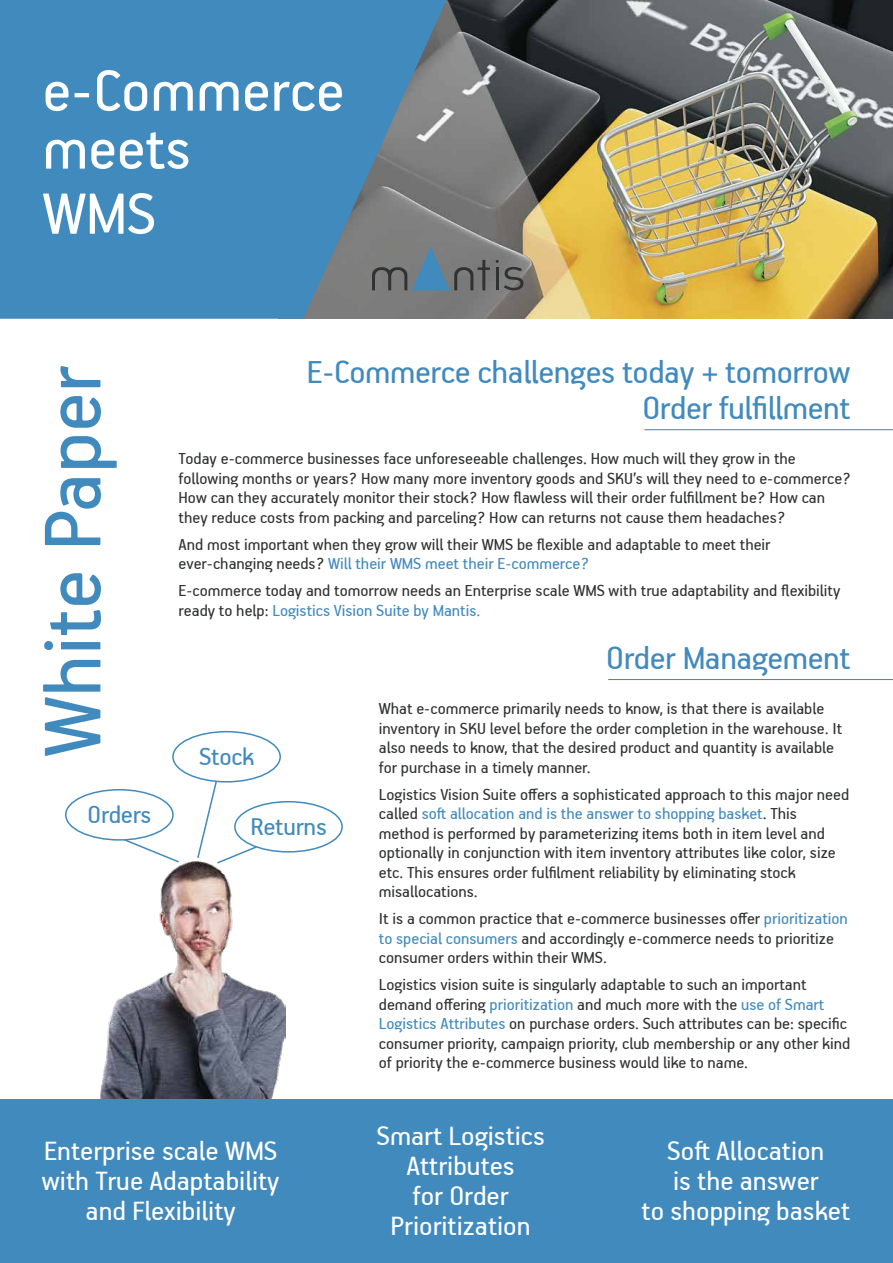
<style>
.page{position:relative;width:893px;height:1263px;background:#fff}
.page>*{position:absolute;margin:0;border:0;box-sizing:border-box;transform-origin:0 0}
.t1{font:90px "PF Handbook Pro";color:#418abd}
.t2{font:65.1px/57.9px "PF Handbook Pro";color:#fff}
.t3{font:36px/36px "PF Handbook Pro";letter-spacing:-.01em;color:#418abd;text-align:right}
.t4{font:30px/30px "PF Handbook Pro";color:#fff;text-align:center}
.t5{font:27.45px "PF Handbook Pro";letter-spacing:-.01em;color:#418abd}
.t6{font:18px/19.5px "PF Handbook Pro";color:#303231}
.s1{color:#418abd}
</style>
<div class="page">
<img style="left:101px;top:862px;width:184px;height:238px">
<img style="left:446px;top:0;width:447px;height:319px">
<svg style="left:0;top:0;width:446px;height:319px;background:#4988b4"></svg>
<svg style="left:372px;top:247px;width:118px;height:43px;background:#6a767e"></svg>
<svg style="left:496px;top:260px;width:27px;height:30px"></svg>
<div style="left:0;top:1100px;width:893px;height:163px;background:#418abd"></div>
<hr style="left:608px;top:679px;width:285px;height:1px;background:#418abd">
<hr style="left:644px;top:429px;width:249px;height:1px;background:#418abd">
<div style="left:234px;top:801px;width:109px;height:51px;border:2px solid #418abd;border-radius:50%"></div>
<div style="left:172px;top:731px;width:109px;height:51px;border:2px solid #418abd;border-radius:50%"></div>
<div style="left:65px;top:789px;width:109px;height:52px;border:2px solid #418abd;border-radius:50%"></div>
<svg style="left:123px;top:838px;width:58px;height:26px"></svg>
<svg style="left:196px;top:779px;width:62px;height:86px"></svg>
<p class="t2" style="left:43px;top:59px;width:303px">e-Commerce meets</p>
<p class="t2" style="left:43px;top:183px;width:115px">WMS</p>
<p class="t1" style="left:18px;top:757px;width:392px;rotate:-90deg">White Paper</p>
<p class="t5" style="left:88px;top:798px;width:65px">Orders</p>
<p class="t3" style="left:307px;top:353px;width:545px">E-Commerce challenges today + tomorrow<br>Order fulfillment</p>
<p class="t6" style="left:179px;top:448px;width:674px">Today e-commerce businesses face unforeseeable challenges. How much will they grow in the following months or years? How many more inventory goods and SKU’s will they need to e-commerce?<br>How can they accurately monitor their stock? How flawless will their order fulfillment be? How can they reduce costs from packing and parceling? How can returns not cause them headaches?</p>
<p class="t6" style="left:179px;top:534px;width:593px">And most important when they grow will their WMS be flexible and adaptable to meet their ever-changing needs? <span class="s1">Will their WMS meet their E-commerce?</span></p>
<p class="t6" style="left:179px;top:580px;width:663px">E-commerce today and tomorrow needs an Enterprise scale WMS with true adaptability and flexibility ready to help: <span class="s1">Logistics Vision Suite by Mantis.</span></p>
<p class="t5" style="left:199px;top:740px;width:57px">Stock</p>
<p class="t5" style="left:250px;top:810px;width:78px">Returns</p>
<p class="t3" style="left:606px;top:639px;width:246px">Order Management</p>
<p class="t6" style="left:379px;top:698px;width:465px">What e-commerce primarily needs to know, is that there is available inventory in SKU level before the order completion in the warehouse. It also needs to know, that the desired product and quantity is available for purchase in a timely manner.</p>
<p class="t6" style="left:379px;top:784px;width:472px">Logistics Vision Suite offers a sophisticated approach to this major need called <span class="s1">soſt allocation and is the answer to shopping basket</span>. This method is performed by parameterizing items both in item level and optionally in conjunction with item inventory attributes like color, size etc. This ensures order fulfilment reliability by eliminating stock misallocations.</p>
<p class="t6" style="left:379px;top:908px;width:471px">It is a common practice that e-commerce businesses offer <span class="s1">prioritization to special consumers</span> and accordingly e-commerce needs to prioritize consumer orders within their WMS.</p>
<p class="t6" style="left:379px;top:974px;width:473px">Logistics vision suite is singularly adaptable to such an important demand offering <span class="s1">prioritization</span> and much more with the <span class="s1">use of Smart Logistics Attributes</span> on purchase orders. Such attributes can be: specific consumer priority, campaign priority, club membership or any other kind of priority the e-commerce business would like to name.</p>
<p class="t4" style="left:376px;top:1119px;width:170px">Smart Logistics<br>Attributes<br>for Order<br>Prioritization</p>
<p class="t4" style="left:42px;top:1134px;width:239px">Enterprise scale WMS with True Adaptability and Flexibility</p>
<p class="t4" style="left:642px;top:1134px;width:210px">Soſt Allocation<br>is the answer<br>to shopping basket</p>
</div>
